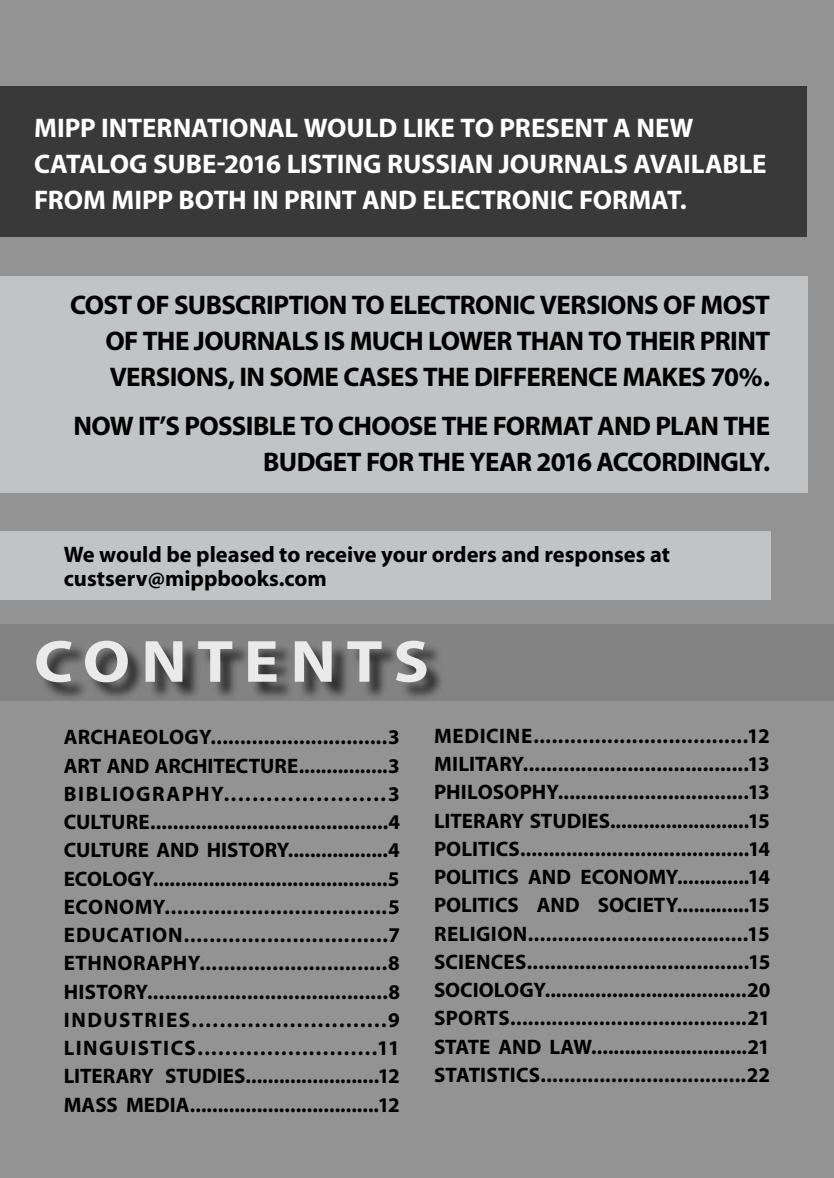
<style>
.page{position:relative;width:834px;height:1178px;background:#fff}
.page>*{position:absolute;margin:0;border:0;box-sizing:border-box;transform-origin:0 0}
.t1{font:700 60px "Myriad Pro";letter-spacing:.155em;color:#eaeaea;scale:1.1 1}
.t2{font:700 27px/36px "Myriad Pro";letter-spacing:-.02em;color:#000;text-align:justify}
.t3{font:700 27px/36px "Myriad Pro";letter-spacing:-.005em;color:#fff}
.t4{font:700 22.5px/24px "Myriad Pro";color:#000}
.t5{font:700 21px/28.2px "Myriad Pro";letter-spacing:.005em;color:#000;text-align:justify}
</style>
<div class="page">
<div style="left:0;top:0;width:833px;height:1178px;background:#939393"></div>
<div style="left:0;top:624px;width:833px;height:77px;background:#838384"></div>
<img style="left:37px;top:646px;width:409px;height:57px">
<div style="left:0;top:86px;width:806px;height:151px;background:#393939"></div>
<div style="left:0;top:276px;width:806px;height:216px;background:#c1c3c5"></div>
<div style="left:0;top:531px;width:770px;height:69px;background:#c1c3c5"></div>
<p class="t3" style="left:34px;top:110px;width:734px">MIPP INTERNATIONAL WOULD LIKE TO PRESENT A NEW<br>CATALOG SUBE-2016 LISTING RUSSIAN JOURNALS AVAILABLE<br>FROM MIPP BOTH IN PRINT AND ELECTRONIC FORMAT.</p>
<p class="t2" style="left:105px;top:287px;width:666px;text-indent:-35px">COST OF SUBSCRIPTION TO ELECTRONIC VERSIONS OF MOST OF THE JOURNALS IS MUCH LOWER THAN TO THEIR PRINT VERSIONS, IN SOME CASES THE DIFFERENCE MAKES 70%.</p>
<p class="t2" style="left:73px;top:408px;width:698px;text-align:right">NOW IT’S POSSIBLE TO CHOOSE THE FORMAT AND PLAN THE<br>BUDGET FOR THE YEAR 2016 ACCORDINGLY.</p>
<p class="t4" style="left:64px;top:543px;width:607px">We would be pleased to receive your orders and responses at custserv@mippbooks.com</p>
<h1 class="t1" style="left:34px;top:628px;width:360px">CONTENTS</h1>
<p class="t5" style="left:64px;top:723px;width:338px">ARCHAEOLOGY..............................3<br>ART AND ARCHITECTURE................3<br>BIBLIOGRAPHY.......................3<br>CULTURE..........................................4<br>CULTURE AND HISTORY..................4<br>ECOLOGY..........................................5<br>ECONOMY....................................5<br>EDUCATION................................7<br>ETHNORAPHY...............................8<br>HISTORY.........................................8<br>INDUSTRIES............................9<br>LINGUISTICS..........................11<br>LITERARY STUDIES........................12<br>MASS MEDIA..................................12</p>
<p class="t5" style="left:434px;top:722px;width:338px">MEDICINE...................................12<br>MILITARY.......................................13<br>PHILOSOPHY.................................13<br>LITERARY STUDIES.........................15<br>POLITICS........................................14<br>POLITICS AND ECONOMY.............14<br>POLITICS AND SOCIETY.............15<br>RELIGION.....................................15<br>SCIENCES......................................15<br>SOCIOLOGY....................................20<br>SPORTS........................................21<br>STATE AND LAW............................21<br>STATISTICS...................................22</p>
</div>
